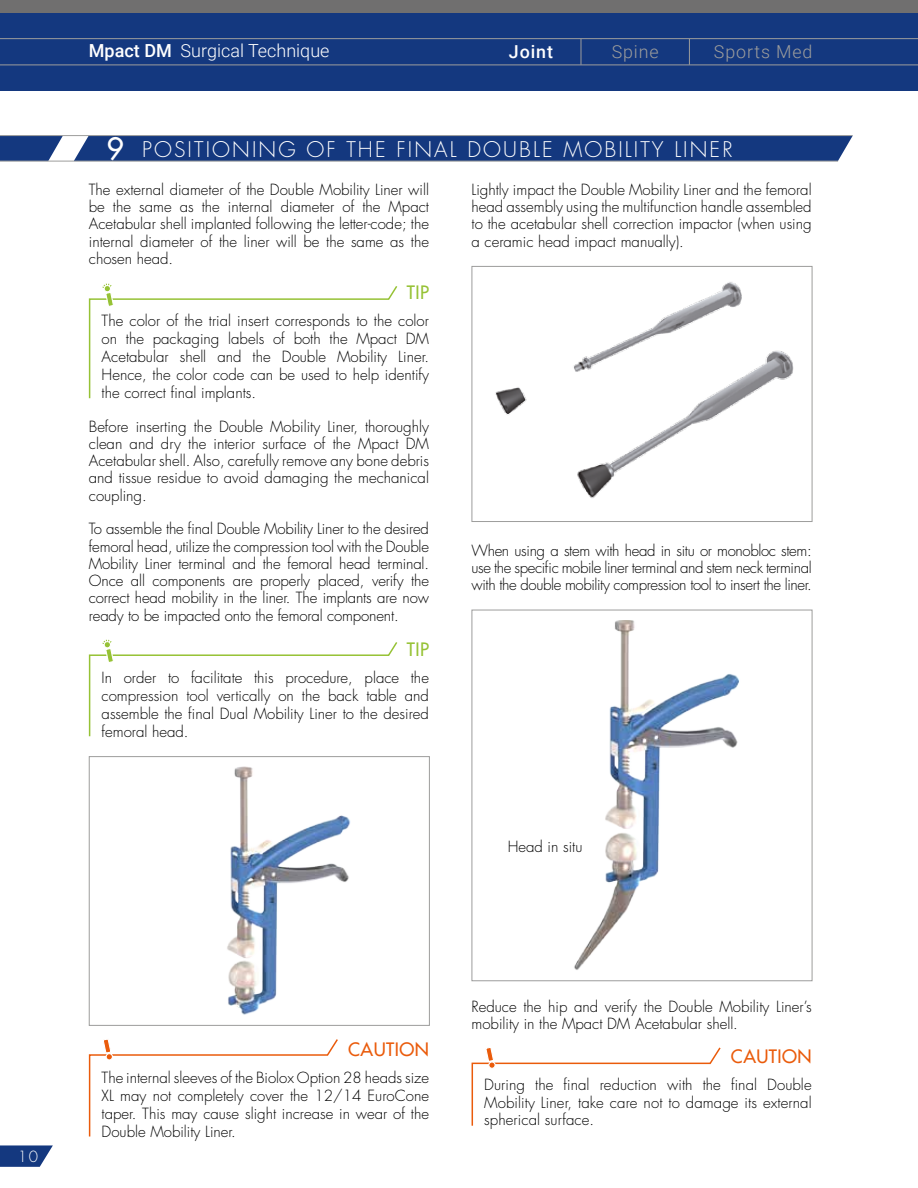
<style>
.page{position:relative;width:918px;height:1188px;background:#fff}
.page>*{position:absolute;margin:0;border:0;box-sizing:border-box;transform-origin:0 0}
.t1{font:300 21px "Futura Std";letter-spacing:.1em;color:#fff}
.t2{font:300 18px "Roboto";color:#fff}
.t3{font:500 18px "Futura Std";letter-spacing:.025em;color:#ea5b0b}
.t4{font:500 18px "Futura Std";letter-spacing:.025em;color:#96c235}
.t5{font:300 17.85px "Roboto";letter-spacing:.05em;color:#9d9d9c}
.t6{font:500 17.85px "Roboto";letter-spacing:.05em;color:#fff}
.t7{font:300 15px/17.2px "Futura Std";color:#000;text-align:justify}
.t8{font:300 15px "Futura Std";color:#fff}
.s1{font-weight:500}
.s2{font-weight:500;font-size:30px}
</style>
<div class="page">
<svg style="left:0;top:1145px;width:53px;height:22px"></svg>
<div style="left:0;top:13px;width:918px;height:78px;background:#14387f"></div>
<div style="left:0;top:0;width:918px;height:13px;background:#706f6f"></div>
<hr style="left:0;top:38px;width:918px;height:1px;background:#9d9d9c">
<hr style="left:0;top:65px;width:918px;height:1px;background:#9d9d9c">
<svg style="left:581px;top:39px;width:1px;height:26px"></svg>
<svg style="left:689px;top:39px;width:1px;height:26px"></svg>
<svg style="left:74px;top:136px;width:779px;height:25px;background:#1b3d81"></svg>
<svg style="left:0;top:136px;width:63px;height:25px;background:#31508e"></svg>
<hr style="left:0;top:135px;width:853px;height:1px;background:#9d9d9c">
<hr style="left:0;top:161px;width:838px;height:1px;background:#9d9d9c">
<img style="left:227px;top:766px;width:124px;height:249px">
<div style="left:89px;top:756px;width:341px;height:270px;border:1px solid #9d9d9c"></div>
<img style="left:495px;top:282px;width:299px;height:216px">
<div style="left:472px;top:266px;width:340px;height:256px;border:1px solid #9d9d9c"></div>
<img style="left:574px;top:621px;width:166px;height:349px">
<div style="left:472px;top:610px;width:340px;height:371px;border:1px solid #9d9d9c"></div>
<svg style="left:88px;top:1039px;width:250px;height:98px"></svg>
<svg style="left:471px;top:1047px;width:250px;height:79px"></svg>
<svg style="left:88px;top:283px;width:310px;height:116px"></svg>
<svg style="left:104px;top:285px;width:7px;height:7px"></svg>
<div style="left:103px;top:285px;width:8px;height:8px;border:1px solid #fff;border-radius:3px"></div>
<svg style="left:88px;top:639px;width:310px;height:98px"></svg>
<div style="left:104px;top:641px;width:7px;height:7px;background:#96c235;border-radius:3px"></div>
<div style="left:103px;top:641px;width:8px;height:8px;border:1px solid #fff;border-radius:3px"></div>
<p class="t2" style="left:89px;top:38px;width:242px"><span class="s1">Mpact DM</span> Surgical Technique</p>
<p class="t6" style="left:509px;top:40px;width:46px">Joint</p>
<p class="t5" style="left:612px;top:40px;width:49px">Spine</p>
<p class="t5" style="left:714px;top:40px;width:100px">Sports Med</p>
<h1 class="t1" style="left:106px;top:136px;width:628px"><span class="s2">9</span> POSITIONING OF THE FINAL DOUBLE MOBILITY LINER</h1>
<p class="t7" style="left:89px;top:181px;width:342px">The external diameter of the Double Mobility Liner will be the same as the internal diameter of the Mpact Acetabular shell implanted following the letter-code; the internal diameter of the liner will be the same as the chosen head.</p>
<p class="t4" style="left:407px;top:281px;width:24px">TIP</p>
<p class="t7" style="left:102px;top:312px;width:329px;line-height:18px">The color of the trial insert corresponds to the color on the packaging labels of both the Mpact DM Acetabular shell and the Double Mobility Liner.<br>Hence, the color code can be used to help identify the correct final implants.</p>
<p class="t7" style="left:89px;top:418px;width:342px">Before inserting the Double Mobility Liner, thoroughly clean and dry the interior surface of the Mpact DM Acetabular shell. Also, carefully remove any bone debris and tissue residue to avoid damaging the mechanical coupling.</p>
<p class="t7" style="left:89px;top:521px;width:342px">To assemble the final Double Mobility Liner to the desired femoral head, utilize the compression tool with the Double Mobility Liner terminal and the femoral head terminal.<br>Once all components are properly placed, verify the correct head mobility in the liner. The implants are now ready to be impacted onto the femoral component.</p>
<p class="t4" style="left:407px;top:638px;width:24px">TIP</p>
<p class="t7" style="left:102px;top:669px;width:329px;line-height:18px">In order to facilitate this procedure, place the compression tool vertically on the back table and assemble the final Dual Mobility Liner to the desired femoral head.</p>
<p class="t7" style="left:472px;top:181px;width:342px">Lightly impact the Double Mobility Liner and the femoral head assembly using the multifunction handle assembled to the acetabular shell correction impactor (when using a ceramic head impact manually).</p>
<p class="t7" style="left:472px;top:542px;width:342px">When using a stem with head in situ or monobloc stem: use the specific mobile liner terminal and stem neck terminal with the double mobility compression tool to insert the liner.</p>
<p class="t7" style="left:508px;top:838px;width:76px">Head in situ</p>
<p class="t8" style="left:18px;top:1148px;width:22px">10</p>
<p class="t3" style="left:348px;top:1038px;width:82px">CAUTION</p>
<p class="t7" style="left:102px;top:1069px;width:329px;line-height:18px">The internal sleeves of the Biolox Option 28 heads size XL may not completely cover the 12/14 EuroCone taper. This may cause slight increase in wear of the Double Mobility Liner.</p>
<p class="t7" style="left:472px;top:998px;width:342px">Reduce the hip and verify the Double Mobility Liner’s mobility in the Mpact DM Acetabular shell.</p>
<p class="t3" style="left:731px;top:1046px;width:82px">CAUTION</p>
<p class="t7" style="left:484px;top:1077px;width:329px">During the final reduction with the final Double Mobility Liner, take care not to damage its external spherical surface.</p>
</div>
